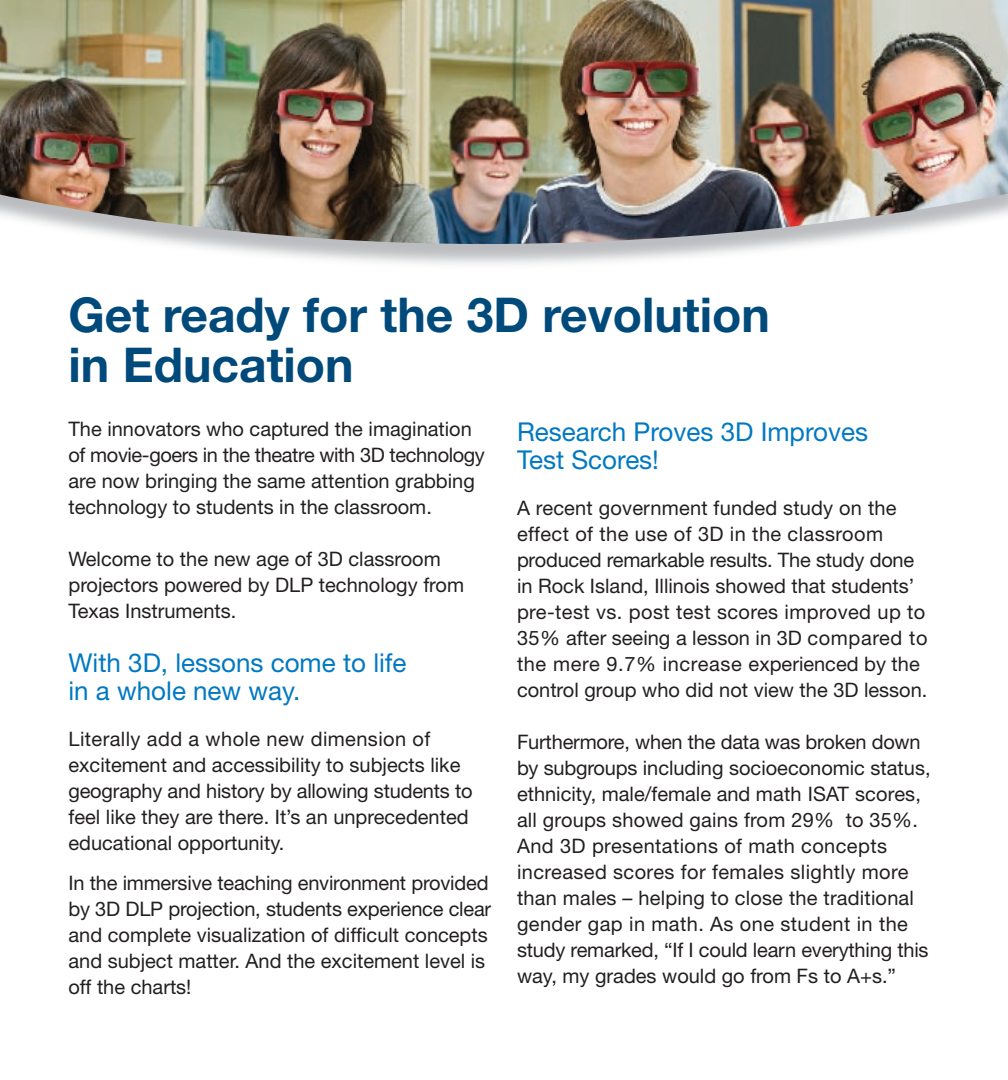
<style>
.page{position:relative;width:1008px;height:1080px;background:#fff}
.page>*{position:absolute;margin:0;border:0;box-sizing:border-box;transform-origin:0 0}
.t1{font:700 48px/50px "Helvetica Neue";color:#004a7b}
.t2{font:26px/28px "Helvetica Neue";color:#0079c2}
.t3{font:20px/26px "Helvetica Neue";color:#231f20}
</style>
<div class="page">
<img style="left:0;top:0;width:1008px;height:245px">
<h1 class="t1" style="left:68px;top:288px;width:703px">Get ready for the 3D revolution in Education</h1>
<p class="t3" style="left:68px;top:415px;width:418px">The innovators who captured the imagination of movie-goers in the theatre with 3D technology are now bringing the same attention grabbing technology to students in the classroom.</p>
<p class="t3" style="left:68px;top:545px;width:397px">Welcome to the new age of 3D classroom projectors powered by DLP technology from<br>Texas Instruments.</p>
<h2 class="t2" style="left:68px;top:648px;width:340px">With 3D, lessons come to life in a whole new way.</h2>
<p class="t3" style="left:68px;top:725px;width:406px">Literally add a whole new dimension of excitement and accessibility to subjects like geography and history by allowing students to feel like they are there. It’s an unprecedented educational opportunity.</p>
<p class="t3" style="left:68px;top:869px;width:424px">In the immersive teaching environment provided by 3D DLP projection, students experience clear and complete visualization of difficult concepts and subject matter. And the excitement level is off the charts!</p>
<h2 class="t2" style="left:517px;top:417px;width:353px">Research Proves 3D Improves<br>Test Scores!</h2>
<p class="t3" style="left:517px;top:494px;width:412px">A recent government funded study on the effect of the use of 3D in the classroom produced remarkable results. The study done in Rock Island, Illinois showed that students’ pre-test vs. post test scores improved up to 35% after seeing a lesson in 3D compared to the mere 9.7% increase experienced by the control group who did not view the 3D lesson.</p>
<p class="t3" style="left:517px;top:728px;width:415px">Furthermore, when the data was broken down by subgroups including socioeconomic status, ethnicity, male/female and math ISAT scores, all groups showed gains from 29% to 35%.<br>And 3D presentations of math concepts increased scores for females slightly more than males – helping to close the traditional gender gap in math. As one student in the study remarked, “If I could learn everything this way, my grades would go from Fs to A+s.”</p>
</div>
